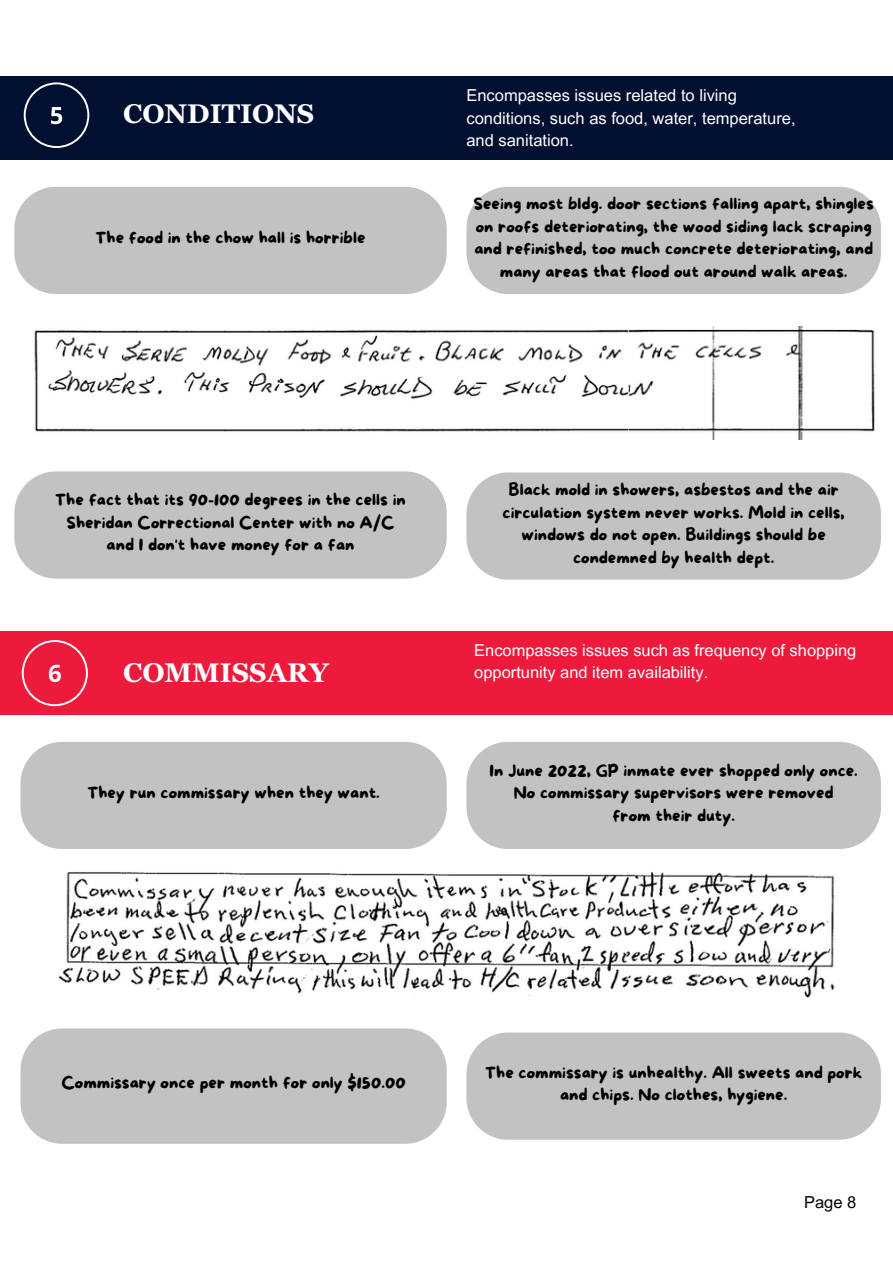
<style>
.page{position:relative;width:893px;height:1264px;background:#fff}
.page>*{position:absolute;margin:0;border:0;box-sizing:border-box;transform-origin:0 0}
.t1{font:700 27px "Georgia Pro";color:#fff}
.t2{font:16.5px/22.5px "More Sugar";color:#000;text-align:center}
.t3{font:16.5px/22.5px "Arial MT Pro";color:#fff}
.t4{font:16.5px "Arial MT Pro";color:#000}
</style>
<div class="page">
<div style="left:0;top:631px;width:892px;height:83px;background:#ed1a3c"></div>
<div style="left:14px;top:187px;width:432px;height:107px;background:#c2c2c2"></div>
<div style="left:14px;top:471px;width:432px;height:107px;background:#c2c2c2"></div>
<div style="left:466px;top:187px;width:414px;height:107px;background:#c2c2c2"></div>
<div style="left:466px;top:472px;width:414px;height:107px;background:#c2c2c2"></div>
<div style="left:466px;top:741px;width:414px;height:108px;background:#c2c2c2"></div>
<div style="left:20px;top:741px;width:426px;height:108px;background:#c2c2c2"></div>
<div style="left:20px;top:1028px;width:426px;height:115px;background:#c2c2c2"></div>
<div style="left:466px;top:1032px;width:414px;height:107px;background:#c2c2c2"></div>
<div style="left:0;top:76px;width:892px;height:84px;background:#010f30"></div>
<svg style="left:24px;top:82px;width:65px;height:66px"></svg>
<svg style="left:22px;top:640px;width:66px;height:66px"></svg>
<img style="left:58px;top:872px;width:777px;height:126px">
<img style="left:34px;top:326px;width:841px;height:113px">
<p class="t1" style="left:123px;top:99px;width:193px">CONDITIONS</p>
<p class="t2" style="left:95px;top:228px;width:271px">The food in the chow hall is horrible</p>
<p class="t3" style="left:466px;top:86px;width:331px">Encompasses issues related to living conditions, such as food, water, temperature, and sanitation.</p>
<p class="t2" style="left:473px;top:194px;width:402px">Seeing most bldg. door sections falling apart, shingles on roofs deteriorating, the wood siding lack scraping and refinished, too much concrete deteriorating, and many areas that flood out around walk areas.</p>
<p class="t2" style="left:55px;top:489px;width:352px">The fact that its 90-100 degrees in the cells in</p>
<p class="t2" style="left:66px;top:512px;width:329px">Sheridan Correctional Center with no A/C</p>
<p class="t2" style="left:106px;top:534px;width:249px">and I don't have money for a fan</p>
<p class="t1" style="left:123px;top:657px;width:207px">COMMISSARY</p>
<p class="t2" style="left:87px;top:782px;width:294px">They run commissary when they want.</p>
<p class="t2" style="left:502px;top:479px;width:344px">Black mold in showers, asbestos and the air circulation system never works. Mold in cells, windows do not open. Buildings should be</p>
<p class="t2" style="left:573px;top:547px;width:203px">condemned by health dept.</p>
<p class="t3" style="left:474px;top:640px;width:383px">Encompasses issues such as frequency of shopping opportunity and item availability.</p>
<p class="t2" style="left:489px;top:760px;width:370px">In June 2022, GP inmate ever shopped only once.</p>
<p class="t2" style="left:513px;top:782px;width:321px">No commissary supervisors were removed</p>
<p class="t2" style="left:612px;top:805px;width:124px">from their duty.</p>
<p class="t2" style="left:61px;top:1072px;width:346px">Commissary once per month for only $150.00</p>
<p class="t2" style="left:485px;top:1062px;width:378px">The commissary is unhealthy. All sweets and pork and chips. No clothes, hygiene.</p>
<p class="t4" style="left:804px;top:1195px;width:54px">Page 8</p>
</div>
